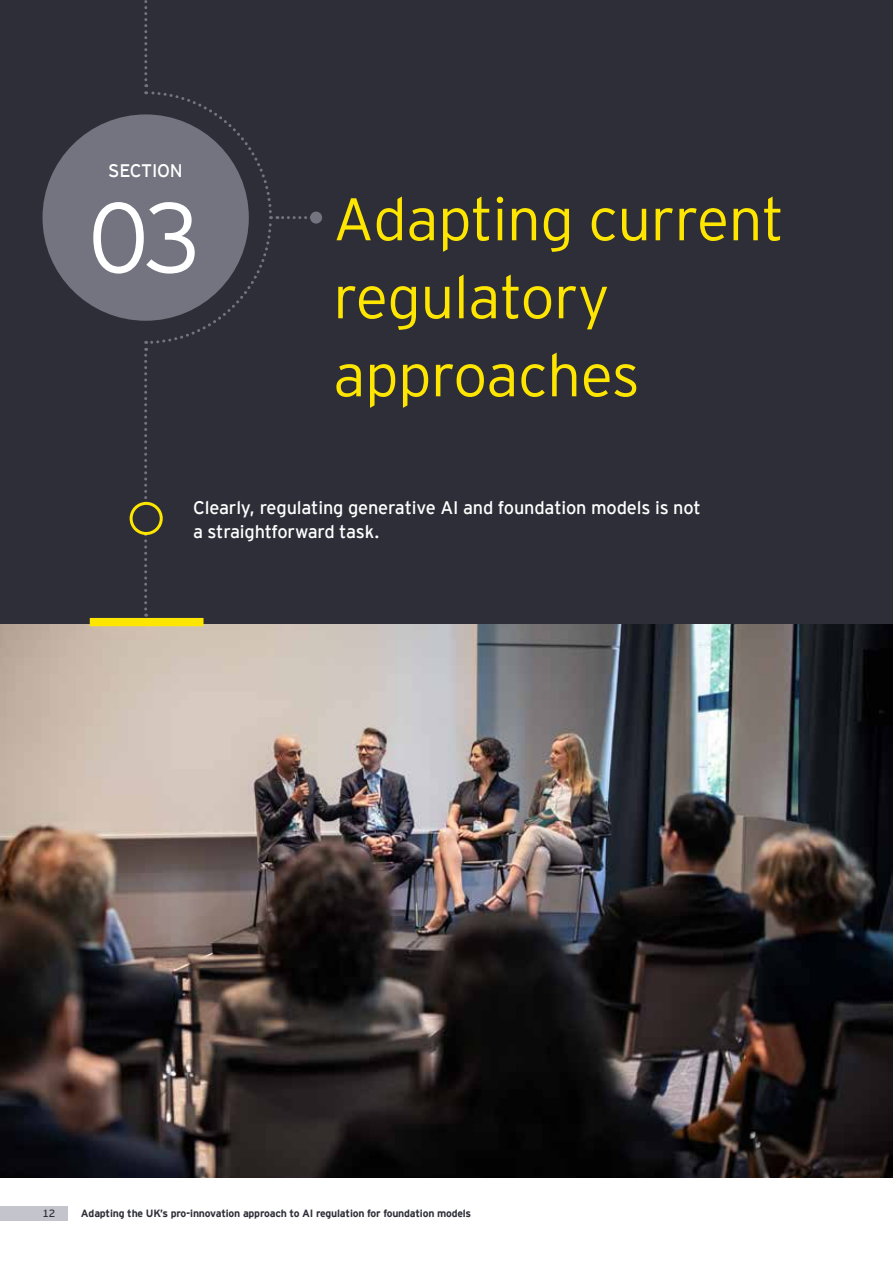
<style>
.page{position:relative;width:893px;height:1263px;background:#fff}
.page>*{position:absolute;margin:0;border:0;box-sizing:border-box;transform-origin:0 0}
.t1{font:300 99px "EY Interstate";color:#fff}
.t2{font:300 60px/78px "EY Interstate";letter-spacing:-.01em;color:#ffe600}
.t3{font:18.15px/23.5px "EY Interstate";letter-spacing:-.01em;color:#fff}
.t4{font:700 10.5px "EY Interstate";letter-spacing:-.02em;color:#2e2e38}
.t5{font:10.5px "EY Interstate";color:#2e2e38}
</style>
<div class="page">
<div style="left:0;top:1206px;width:68px;height:14px;background:#c4c4cd"></div>
<div style="left:0;top:0;width:893px;height:1178px;background:#2e2e38"></div>
<img style="left:0;top:624px;width:893px;height:554px">
<div style="left:43px;top:114px;width:206px;height:207px;background:#747480;border-radius:50%"></div>
<div style="left:90px;top:618px;width:114px;height:8px;background:#ffe600"></div>
<div style="left:310px;top:212px;width:12px;height:12px;background:#747480;border-radius:50%"></div>
<svg style="left:144px;top:0;width:173px;height:617px"></svg>
<div style="left:131px;top:503px;width:30px;height:30px;background:#2e2e38;border-radius:50%"></div>
<div style="left:130px;top:502px;width:33px;height:33px;border:3px solid #ffe600;border-radius:50%"></div>
<p class="t3" style="left:108px;top:158px;width:76px">SECTION</p>
<h1 class="t1" style="left:88px;top:167px;width:117px">03</h1>
<h2 class="t2" style="left:333px;top:177px;width:452px">Adapting current regulatory approaches</h2>
<p class="t3" style="left:193px;top:495px;width:509px">Clearly, regulating generative AI and foundation models is not a straightforward task.</p>
<p class="t5" style="left:43px;top:1206px;width:14px">12</p>
<p class="t4" style="left:81px;top:1206px;width:392px">Adapting the UK’s pro-innovation approach to AI regulation for foundation models</p>
</div>
